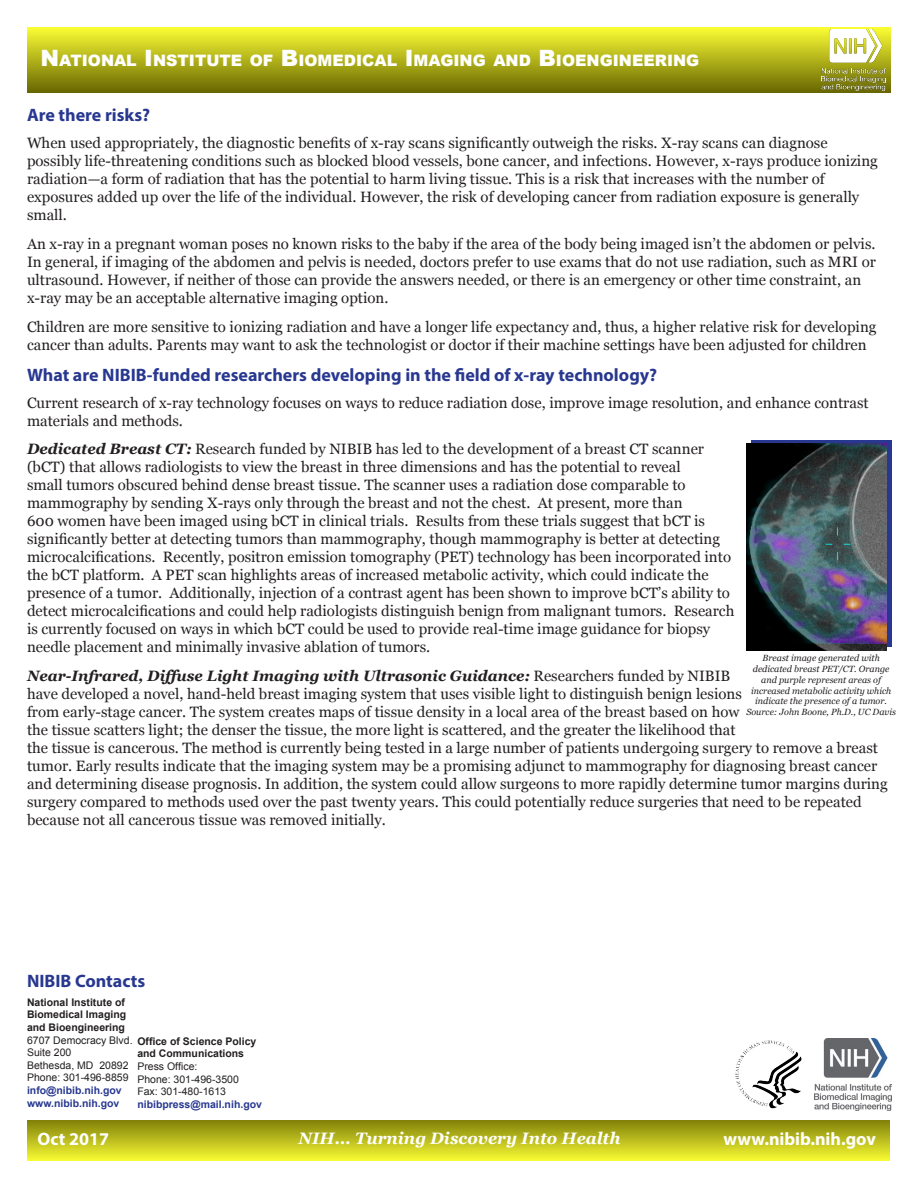
<style>
.page{position:relative;width:918px;height:1188px;background:#fff}
.page>*{position:absolute;margin:0;border:0;box-sizing:border-box;transform-origin:0 0}
.Body_Text{font:700 18px "Myriad Pro";color:#283890}
.Contact_2{font:700 18px "Myriad Pro";color:#fff}
.Question_Heading{font:700 18px "Myriad Pro";color:#283890}
.Contact{font:700 18px "Myriad Pro";color:#283890}
.Contact_2-2{font:italic 700 16.5px "Georgia";color:#fff}
.t1{font:900 15.75px "Arial";color:#fff}
.Body_Text-2{font:15px/18px "Georgia";color:#231f20}
.Contact_2-3{font:10.5px "Arial";color:#231f20}
.Contact_2-4{font:700 10.5px/12.6px "Arial";color:#231f20;text-align:justify}
.Contact_2-5{font:700 10.5px "Arial";color:#283890}
.Captions{font:italic 9px/10.8px "Georgia";color:#231f20;text-align:center}
.s1{font-size:22.5px}
.s2{font-weight:700;font-style:italic}
</style>
<div class="page">
<div style="left:27px;top:1120px;width:863px;height:41px;background:linear-gradient(to bottom,#81810a,#f9fb33)"></div>
<div style="left:27px;top:27px;width:864px;height:66px;background:linear-gradient(to bottom,#fcfe36,#696801)"></div>
<img style="left:821px;top:30px;width:65px;height:60px">
<img style="left:815px;top:1039px;width:76px;height:71px">
<img style="left:735px;top:1040px;width:67px;height:69px">
<div style="left:751px;top:440px;width:140px;height:207px;background:#283890"></div>
<img style="left:746px;top:444px;width:141px;height:207px">
<p class="t1" style="left:40px;top:49px;width:660px"><span class="s1">N</span>ATIONAL <span class="s1">I</span> NSTITUTE OF <span class="s1">B</span>IOMEDICAL <span class="s1">I</span> MAGING AND <span class="s1">B</span>IOENGINEERING</p>
<p class="Question_Heading" style="left:27px;top:103px;width:125px">Are there risks?</p>
<p class="Body_Text-2" style="left:27px;top:133px;width:852px">When used appropriately, the diagnostic benefits of x-ray scans significantly outweigh the risks. X-ray scans can diagnose possibly life-threatening conditions such as blocked blood vessels, bone cancer, and infections. However, x-rays produce ionizing radiation—a form of radiation that has the potential to harm living tissue. This is a risk that increases with the number of exposures added up over the life of the individual. However, the risk of developing cancer from radiation exposure is generally small.</p>
<p class="Body_Text-2" style="left:27px;top:234px;width:850px">An x-ray in a pregnant woman poses no known risks to the baby if the area of the body being imaged isn’t the abdomen or pelvis.<br>In general, if imaging of the abdomen and pelvis is needed, doctors prefer to use exams that do not use radiation, such as MRI or ultrasound. However, if neither of those can provide the answers needed, or there is an emergency or other time constraint, an x-ray may be an acceptable alternative imaging option.</p>
<p class="Body_Text-2" style="left:27px;top:317px;width:851px">Children are more sensitive to ionizing radiation and have a longer life expectancy and, thus, a higher relative risk for developing cancer than adults. Parents may want to ask the technologist or doctor if their machine settings have been adjusted for children</p>
<p class="Body_Text" style="left:27px;top:363px;width:632px">What are NIBIB-funded researchers developing in the field of x-ray technology?</p>
<p class="Body_Text-2" style="left:27px;top:393px;width:843px">Current research of x-ray technology focuses on ways to reduce radiation dose, improve image resolution, and enhance contrast materials and methods.</p>
<p class="Body_Text-2" style="left:27px;top:440px;width:709px"><span class="s2">Dedicated Breast CT:</span> Research funded by NIBIB has led to the development of a breast CT scanner (bCT) that allows radiologists to view the breast in three dimensions and has the potential to reveal<br>small tumors obscured behind dense breast tissue. The scanner uses a radiation dose comparable to mammography by sending X-rays only through the breast and not the chest. At present, more than<br>600 women have been imaged using bCT in clinical trials. Results from these trials suggest that bCT is significantly better at detecting tumors than mammography, though mammography is better at detecting microcalcifications. Recently, positron emission tomography (PET) technology has been incorporated into the bCT platform. A PET scan highlights areas of increased metabolic activity, which could indicate the presence of a tumor. Additionally, injection of a contrast agent has been shown to improve bCT’s ability to detect microcalcifications and could help radiologists distinguish benign from malignant tumors. Research is currently focused on ways in which bCT could be used to provide real-time image guidance for biopsy needle placement and minimally invasive ablation of tumors.</p>
<p class="Body_Text-2" style="left:27px;top:666px;width:862px"><span class="s2">Near-Infrared, Diffuse Light Imaging with Ultrasonic Guidance:</span> Researchers funded by NIBIB<br>have developed a novel, hand-held breast imaging system that uses visible light to distinguish benign lesions<br>from early-stage cancer. The system creates maps of tissue density in a local area of the breast based on how<br>the tissue scatters light; the denser the tissue, the more light is scattered, and the greater the likelihood that<br>the tissue is cancerous. The method is currently being tested in a large number of patients undergoing surgery to remove a breast tumor. Early results indicate that the imaging system may be a promising adjunct to mammography for diagnosing breast cancer and determining disease prognosis. In addition, the system could allow surgeons to more rapidly determine tumor margins during surgery compared to methods used over the past twenty years. This could potentially reduce surgeries that need to be repeated because not all cancerous tissue was removed initially.</p>
<p class="Captions" style="left:746px;top:652px;width:151px">Breast image generated with dedicated breast PET/CT. Orange and purple represent areas of increased metabolic activity which indicate the presence of a tumor.<br>Source: John Boone, Ph.D., UC Davis</p>
<p class="Contact" style="left:27px;top:969px;width:120px">NIBIB Contacts</p>
<p class="Contact_2-4" style="left:27px;top:996px;width:101px">National Institute of Biomedical Imaging and Bioengineering</p>
<p class="Contact_2-3" style="left:27px;top:1033px;width:107px">6707 Democracy Blvd.</p>
<p class="Contact_2-3" style="left:27px;top:1046px;width:46px">Suite 200</p>
<p class="Contact_2-3" style="left:27px;top:1058px;width:103px">Bethesda, MD 20892</p>
<p class="Contact_2-3" style="left:27px;top:1071px;width:103px">Phone: 301-496-8859</p>
<p class="Contact_2-5" style="left:27px;top:1083px;width:96px">info@nibib.nih.gov</p>
<p class="Contact_2-5" style="left:27px;top:1096px;width:94px">www.nibib.nih.gov</p>
<p class="Contact_2-4" style="left:137px;top:1035px;width:121px">Office of Science Policy and Communications</p>
<p class="Contact_2-3" style="left:137px;top:1060px;width:62px">Press Office:</p>
<p class="Contact_2-3" style="left:137px;top:1072px;width:103px">Phone: 301-496-3500</p>
<p class="Contact_2-3" style="left:137px;top:1085px;width:90px">Fax: 301-480-1613</p>
<p class="Contact_2-5" style="left:137px;top:1097px;width:126px">nibibpress@mail.nih.gov</p>
<p class="Contact_2" style="left:38px;top:1127px;width:73px">Oct 2017</p>
<p class="Contact_2-2" style="left:298px;top:1126px;width:324px">NIH... Turning Discovery Into Health</p>
<p class="Contact_2" style="left:724px;top:1127px;width:154px">www.nibib.nih.gov</p>
</div>
